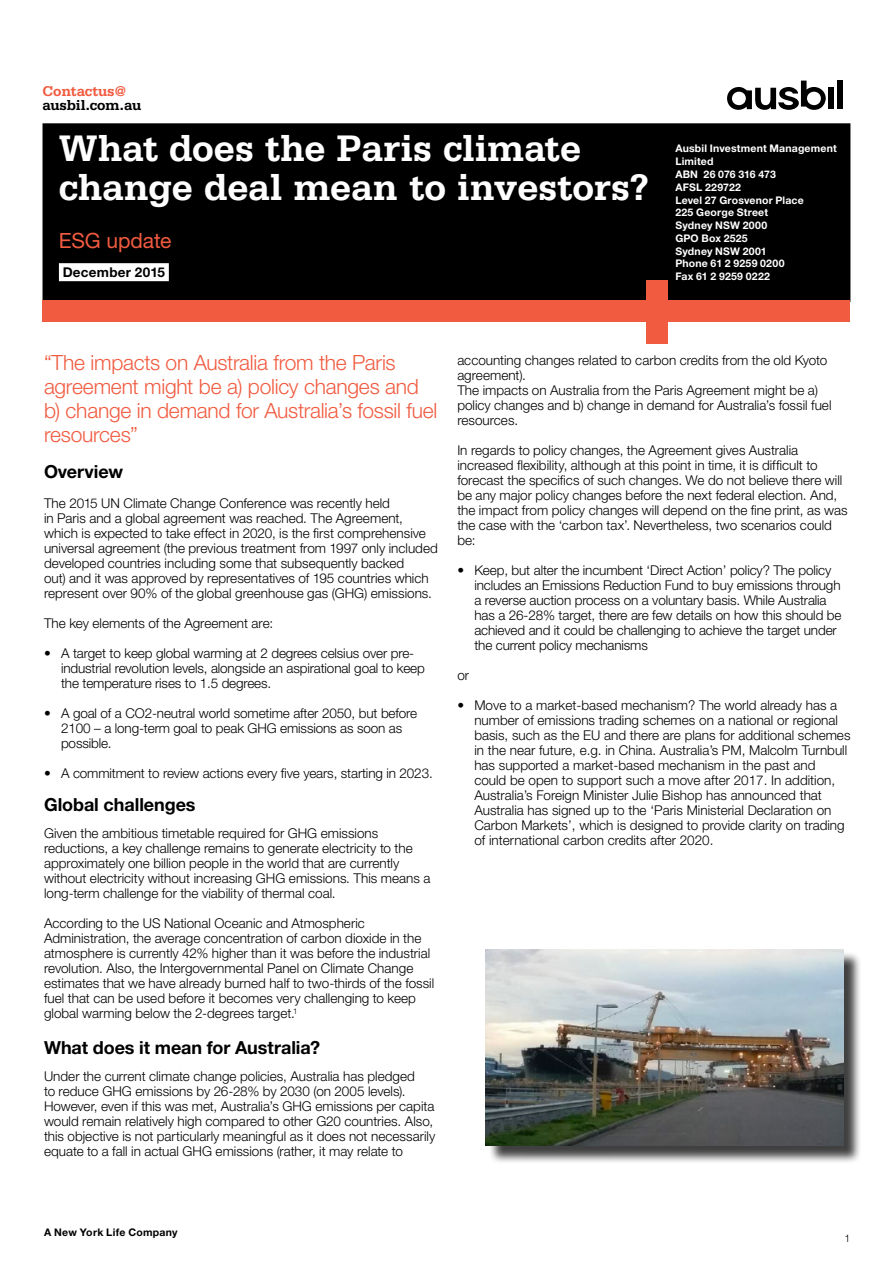
<style>
.page{position:relative;width:893px;height:1263px;background:#fff}
.page>*{position:absolute;margin:0;border:0;box-sizing:border-box;transform-origin:0 0}
.t1{font:700 39px/39px "Serifa Std";letter-spacing:-.01em;color:#fff}
.t2{font:300 21px/24px "Helvetica Neue LT Std";letter-spacing:-.01em;color:#f15b40}
.t3{font:21px "Helvetica Neue LT Std";letter-spacing:-.005em;color:#f15b40}
.t4{font:700 18px "Helvetica Neue LT Std";letter-spacing:-.005em;color:#000}
.t5{font:700 15px "Serifa Std";letter-spacing:-.01em;color:#000}
.t6{font:700 15px "Serifa Std";letter-spacing:-.005em;color:#f15b40}
.t7{font:300 13.5px/15px "Helvetica Neue LT Std";color:#000}
.t8{font:700 13.5px "Helvetica Neue LT Std";letter-spacing:.02em;color:#000}
.t9{font:700 10.5px/12.8px "Helvetica Neue LT Std";letter-spacing:.015em;color:#fff}
.t10{font:700 10.5px "Helvetica Neue LT Std";letter-spacing:.025em;color:#000}
.t11{font:300 10.5px "Helvetica Neue LT Std";color:#000}
</style>
<div class="page">
<svg style="left:727px;top:81px;width:99px;height:29px"></svg>
<div style="left:828px;top:88px;width:6px;height:21px;background:#000"></div>
<div style="left:837px;top:81px;width:6px;height:28px;background:#000"></div>
<div style="left:43px;top:124px;width:807px;height:177px;background:#000"></div>
<div style="left:43px;top:123px;width:807px;height:179px;border:2px solid #000"></div>
<div style="left:647px;top:280px;width:21px;height:64px;background:#f15b40"></div>
<div style="left:43px;top:300px;width:807px;height:21px;background:#f15b40"></div>
<div style="left:488px;top:952px;width:374px;height:212px;background:#000;opacity:.75"></div>
<img style="left:486px;top:949px;width:357px;height:197px">
<div style="left:59px;top:263px;width:110px;height:18px;background:#fff"></div>
<p class="t6" style="left:43px;top:83px;width:85px">Contactus@</p>
<p class="t5" style="left:43px;top:96px;width:100px">ausbil.com.au</p>
<h1 class="t1" style="left:59px;top:129px;width:592px">What does the Paris climate change deal mean to investors?</h1>
<h2 class="t3" style="left:59px;top:228px;width:114px">ESG update</h2>
<p class="t8" style="left:63px;top:264px;width:104px">December 2015</p>
<p class="t9" style="left:675px;top:141px;width:163px">Ausbil Investment Management<br>Limited<br>ABN 26 076 316 473<br>AFSL 229722<br>Level 27 Grosvenor Place<br>225 George Street<br>Sydney NSW 2000<br>GPO Box 2525<br>Sydney NSW 2001<br>Phone 61 2 9259 0200<br>Fax 61 2 9259 0222</p>
<h2 class="t2" style="left:44px;top:350px;width:395px">“The impacts on Australia from the Paris agreement might be a) policy changes and b) change in demand for Australia’s fossil fuel resources”</h2>
<h3 class="t4" style="left:44px;top:460px;width:81px">Overview</h3>
<p class="t7" style="left:44px;top:495px;width:395px">The 2015 UN Climate Change Conference was recently held<br>in Paris and a global agreement was reached. The Agreement, which is expected to take effect in 2020, is the first comprehensive universal agreement (the previous treatment from 1997 only included developed countries including some that subsequently backed<br>out) and it was approved by representatives of 195 countries which represent over 90% of the global greenhouse gas (GHG) emissions.</p>
<p class="t7" style="left:44px;top:615px;width:231px">The key elements of the Agreement are:</p>
<p class="t7" style="left:61px;top:645px;width:365px;text-indent:-17px">• A target to keep global warming at 2 degrees celsius over pre&shy;industrial revolution levels, alongside an aspirational goal to keep the temperature rises to 1.5 degrees.</p>
<p class="t7" style="left:61px;top:705px;width:358px;text-indent:-17px">• A goal of a CO2-neutral world sometime after 2050, but before<br>2100 – a long-term goal to peak GHG emissions as soon as possible.</p>
<p class="t7" style="left:44px;top:765px;width:390px">• A commitment to review actions every five years, starting in 2023.</p>
<h3 class="t4" style="left:44px;top:793px;width:153px">Global challenges</h3>
<p class="t7" style="left:44px;top:825px;width:388px">Given the ambitious timetable required for GHG emissions reductions, a key challenge remains to generate electricity to the approximately one billion people in the world that are currently without electricity without increasing GHG emissions. This means a long-term challenge for the viability of thermal coal.</p>
<p class="t7" style="left:44px;top:915px;width:392px">According to the US National Oceanic and Atmospheric Administration, the average concentration of carbon dioxide in the atmosphere is currently 42% higher than it was before the industrial revolution. Also, the Intergovernmental Panel on Climate Change estimates that we have already burned half to two-thirds of the fossil fuel that can be used before it becomes very challenging to keep global warming below the 2-degrees target.<sup>1</sup></p>
<h3 class="t4" style="left:44px;top:1036px;width:278px">What does it mean for Australia?</h3>
<p class="t7" style="left:44px;top:1068px;width:393px">Under the current climate change policies, Australia has pledged<br>to reduce GHG emissions by 26-28% by 2030 (on 2005 levels).<br>However, even if this was met, Australia’s GHG emissions per capita would remain relatively high compared to other G20 countries. Also, this objective is not particularly meaningful as it does not necessarily equate to a fall in actual GHG emissions (rather, it may relate to</p>
<p class="t7" style="left:457px;top:352px;width:376px">accounting changes related to carbon credits from the old Kyoto agreement).<br>The impacts on Australia from the Paris Agreement might be a) policy changes and b) change in demand for Australia’s fossil fuel resources.</p>
<p class="t7" style="left:457px;top:442px;width:392px">In regards to policy changes, the Agreement gives Australia increased flexibility, although at this point in time, it is difficult to forecast the specifics of such changes. We do not believe there will be any major policy changes before the next federal election. And, the impact from policy changes will depend on the fine print, as was the case with the ‘carbon tax’. Nevertheless, two scenarios could be:</p>
<p class="t7" style="left:474px;top:562px;width:369px;text-indent:-17px">• Keep, but alter the incumbent ‘Direct Action’ policy? The policy includes an Emissions Reduction Fund to buy emissions through a reverse auction process on a voluntary basis. While Australia has a 26-28% target, there are few details on how this should be achieved and it could be challenging to achieve the target under the current policy mechanisms</p>
<p class="t7" style="left:457px;top:667px;width:13px">or</p>
<p class="t7" style="left:474px;top:697px;width:378px;text-indent:-17px">• Move to a market-based mechanism? The world already has a number of emissions trading schemes on a national or regional basis, such as the EU and there are plans for additional schemes in the near future, e.g. in China. Australia’s PM, Malcolm Turnbull has supported a market-based mechanism in the past and could be open to support such a move after 2017. In addition, Australia’s Foreign Minister Julie Bishop has announced that Australia has signed up to the ‘Paris Ministerial Declaration on Carbon Markets’, which is designed to provide clarity on trading of international carbon credits after 2020.</p>
<p class="t10" style="left:44px;top:1226px;width:135px">A New York Life Company</p>
<p class="t11" style="left:845px;top:1231px;width:7px">1</p>
</div>
